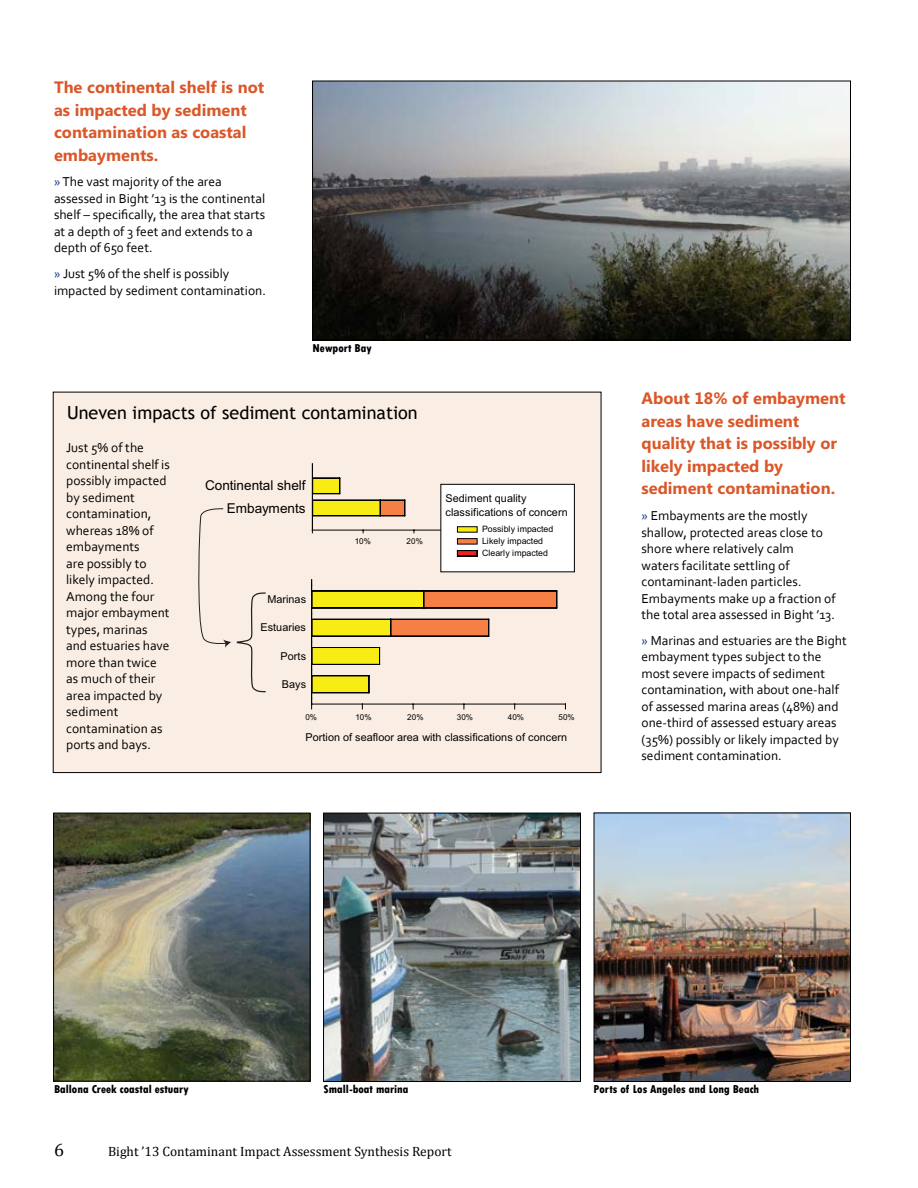
<style>
.page{position:relative;width:918px;height:1188px;background:#fff}
.page>*{position:absolute;margin:0;border:0;box-sizing:border-box;transform-origin:0 0}
.t1{font:18px "Trebuchet MS";color:#000}
.t2{font:18px "Cambria Math";color:#000}
.t3{font:700 16.5px/22.5px "Microsoft Phags Pa";color:#da5729}
.t4{font:13.65px "Arial";color:#000}
.t5{font:13.5px/16.5px "Corbel";color:#000}
.t6{font:13.5px "Cambria Math";color:#000}
.t7{font:800 condensed 12px "Tw Cen";color:#000}
.t8{font:10.8px/13.5px "Arial";letter-spacing:.005em;color:#000}
.t9{font:8.85px/11.9px "Arial";color:#000}
.t10{font:8.1px "Arial";letter-spacing:.01em;color:#000}
.s1{color:#25408f}
</style>
<div class="page">
<div style="left:53px;top:392px;width:548px;height:381px;background:#faeee4"></div>
<img style="left:314px;top:83px;width:535px;height:256px">
<div style="left:312px;top:81px;width:539px;height:260px;border:1px solid #000"></div>
<img style="left:55px;top:815px;width:253px;height:265px">
<div style="left:53px;top:813px;width:257px;height:269px;border:1px solid #000"></div>
<img style="left:596px;top:815px;width:253px;height:265px">
<div style="left:594px;top:813px;width:257px;height:269px;border:1px solid #000"></div>
<img style="left:325px;top:815px;width:254px;height:265px">
<div style="left:323px;top:813px;width:258px;height:269px;border:1px solid #000"></div>
<hr style="left:312px;top:704px;width:253px;height:1px;background:#000">
<svg style="left:311px;top:579px;width:247px;height:130px"></svg>
<hr style="left:312px;top:530px;width:254px;height:1px;background:#000">
<svg style="left:312px;top:463px;width:93px;height:70px"></svg>
<div style="left:441px;top:484px;width:134px;height:88px;background:#fff;border:1px solid #000"></div>
<svg style="left:457px;top:526px;width:21px;height:31px"></svg>
<svg style="left:198px;top:508px;width:68px;height:185px"></svg>
<p class="t3" style="left:54px;top:75px;width:212px">The continental shelf is not as impacted by sediment contamination as coastal embayments.</p>
<p class="t5" style="left:54px;top:173px;width:213px"><span class="s1">»</span> The vast majority of the area assessed in Bight ’13 is the continental shelf – specifically, the area that starts at a depth of 3 feet and extends to a depth of 650 feet.</p>
<p class="t5" style="left:54px;top:265px;width:213px"><span class="s1">»</span> Just 5% of the shelf is possibly impacted by sediment contamination.</p>
<p class="t7" style="left:313px;top:341px;width:61px">Newport Bay</p>
<h1 class="t1" style="left:67px;top:402px;width:352px">Uneven impacts of sediment contamination</h1>
<p class="t5" style="left:66px;top:439px;width:105px">Just 5% of the continental shelf is possibly impacted by sediment contamination, whereas 18% of embayments<br>are possibly to likely impacted.<br>Among the four major embayment types, marinas and estuaries have more than twice as much of their area impacted by sediment contamination as ports and bays.</p>
<p class="t4" style="left:205px;top:476px;width:102px">Continental shelf</p>
<p class="t4" style="left:227px;top:498px;width:80px">Embayments</p>
<p class="t8" style="left:267px;top:592px;width:40px">Marinas</p>
<p class="t8" style="left:260px;top:621px;width:47px">Estuaries</p>
<p class="t8" style="left:281px;top:649px;width:27px">Ports</p>
<p class="t8" style="left:282px;top:677px;width:26px">Bays</p>
<p class="t10" style="left:355px;top:536px;width:18px">10%</p>
<p class="t10" style="left:407px;top:536px;width:18px">20%</p>
<p class="t8" style="left:446px;top:492px;width:124px">Sediment quality classifications of concern</p>
<p class="t9" style="left:482px;top:523px;width:73px">Possibly impacted<br>Likely impacted<br>Clearly impacted</p>
<p class="t10" style="left:305px;top:712px;width:13px">0%</p>
<p class="t10" style="left:355px;top:712px;width:18px">10%</p>
<p class="t10" style="left:407px;top:712px;width:18px">20%</p>
<p class="t10" style="left:457px;top:712px;width:18px">30%</p>
<p class="t10" style="left:508px;top:712px;width:18px">40%</p>
<p class="t10" style="left:558px;top:712px;width:18px">50%</p>
<p class="t8" style="left:306px;top:730px;width:263px">Portion of seafloor area with classifications of concern</p>
<p class="t3" style="left:642px;top:386px;width:206px">About 18% of embayment areas have sediment quality that is possibly or likely impacted by sediment contamination.</p>
<p class="t5" style="left:642px;top:507px;width:196px"><span class="s1">»</span> Embayments are the mostly shallow, protected areas close to shore where relatively calm<br>waters facilitate settling of contaminant-laden particles.<br>Embayments make up a fraction of the total area assessed in Bight ’13.</p>
<p class="t5" style="left:642px;top:632px;width:207px"><span class="s1">»</span> Marinas and estuaries are the Bight embayment types subject to the most severe impacts of sediment contamination, with about one-half of assessed marina areas (48%) and one-third of assessed estuary areas (35%) possibly or likely impacted by sediment contamination.</p>
<p class="t7" style="left:54px;top:1082px;width:136px">Ballona Creek coastal estuary</p>
<p class="t7" style="left:324px;top:1082px;width:87px">Small-boat marina</p>
<p class="t7" style="left:594px;top:1082px;width:167px">Ports of Los Angeles and Long Beach</p>
<h1 class="t2" style="left:54px;top:1139px;width:11px">6</h1>
<p class="t6" style="left:108px;top:1143px;width:345px">Bight ’13 Contaminant Impact Assessment Synthesis Report</p>
</div>
